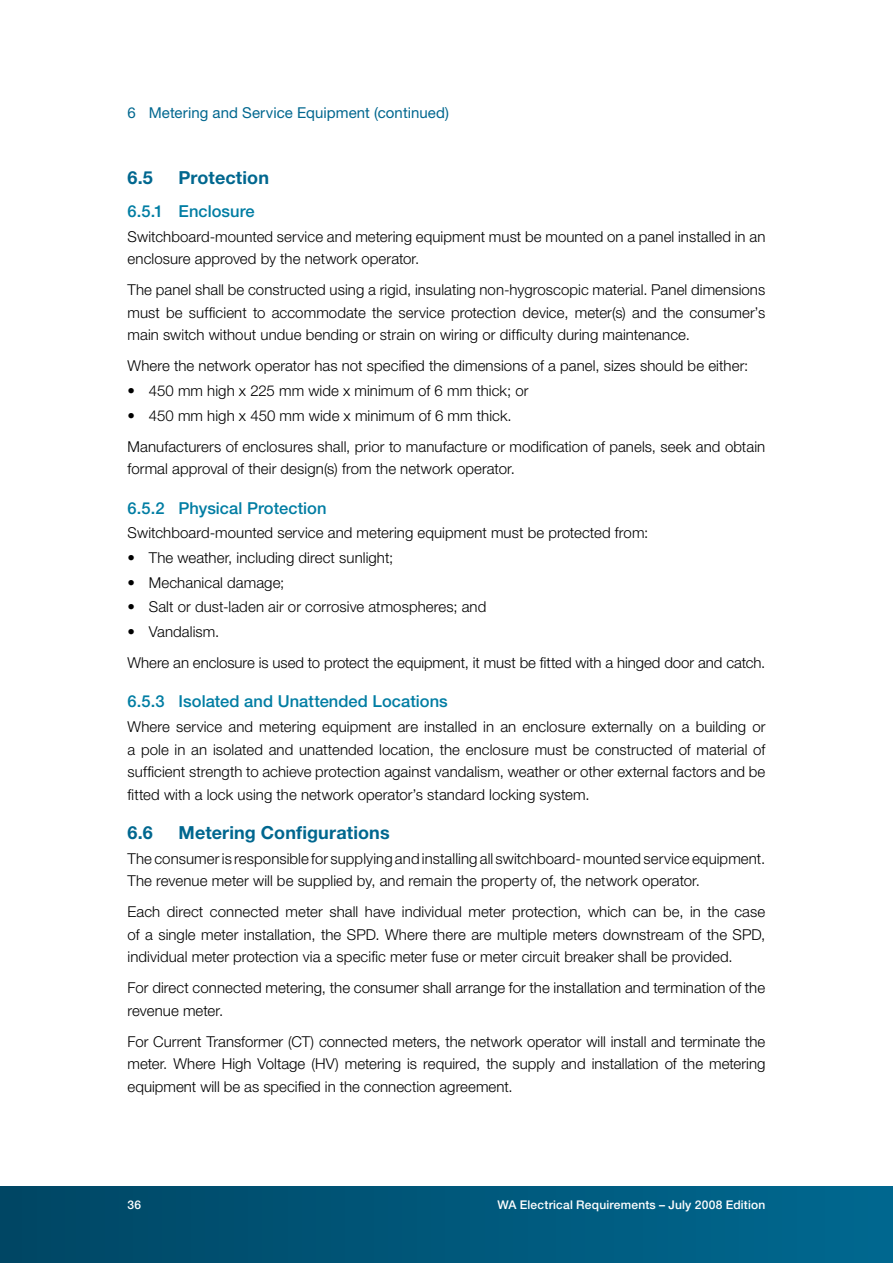
<style>
.page{position:relative;width:893px;height:1263px;background:#fff}
.page>*{position:absolute;margin:0;border:0;box-sizing:border-box;transform-origin:0 0}
.t1{font:700 18px "Helvetica Neue";letter-spacing:.005em;color:#00678f}
.t2{font:500 16.5px "Helvetica Neue";letter-spacing:.005em;color:#007da3}
.t3{font:300 15px/22.5px "Helvetica Neue";letter-spacing:.005em;color:#000}
.t4{font:15px "Helvetica Neue";letter-spacing:.005em;color:#00678f}
.t5{font:500 12px "Helvetica Neue";letter-spacing:.015em;color:#fff}
</style>
<div class="page">
<div style="left:0;top:1186px;width:893px;height:77px;background:linear-gradient(to right,#004664,#006890)"></div>
<p class="t4" style="left:128px;top:104px;width:323px">6 Metering and Service Equipment (continued)</p>
<p class="t1" style="left:128px;top:167px;width:27px">6.5</p>
<p class="t1" style="left:179px;top:167px;width:92px">Protection</p>
<p class="t2" style="left:128px;top:202px;width:129px">6.5.1 Enclosure</p>
<p class="t3" style="left:128px;top:225px;width:639px">Switchboard-mounted service and metering equipment must be mounted on a panel installed in an enclosure approved by the network operator.</p>
<p class="t3" style="left:128px;top:278px;width:639px;text-align:justify">The panel shall be constructed using a rigid, insulating non-hygroscopic material. Panel dimensions must be sufficient to accommodate the service protection device, meter(s) and the consumer’s main switch without undue bending or strain on wiring or difficulty during maintenance.</p>
<p class="t3" style="left:128px;top:355px;width:622px">Where the network operator has not specified the dimensions of a panel, sizes should be either:</p>
<p class="t3" style="left:128px;top:379px;width:402px">• 450 mm high x 225 mm wide x minimum of 6 mm thick; or</p>
<p class="t3" style="left:128px;top:399px;width:639px;line-height:31px">• 450 mm high x 450 mm wide x minimum of 6 mm thick.<br>Manufacturers of enclosures shall, prior to manufacture or modification of panels, seek and obtain</p>
<p class="t3" style="left:128px;top:457px;width:389px">formal approval of their design(s) from the network operator.</p>
<p class="t2" style="left:128px;top:498px;width:200px">6.5.2 Physical Protection</p>
<p class="t3" style="left:128px;top:521px;width:522px">Switchboard-mounted service and metering equipment must be protected from:</p>
<p class="t3" style="left:128px;top:546px;width:267px">• The weather, including direct sunlight;</p>
<p class="t3" style="left:128px;top:571px;width:158px">• Mechanical damage;</p>
<p class="t3" style="left:128px;top:595px;width:360px">• Salt or dust-laden air or corrosive atmospheres; and</p>
<p class="t3" style="left:128px;top:616px;width:639px;line-height:31px">• Vandalism.<br>Where an enclosure is used to protect the equipment, it must be fitted with a hinged door and catch.</p>
<p class="t2" style="left:128px;top:692px;width:322px">6.5.3 Isolated and Unattended Locations</p>
<p class="t3" style="left:128px;top:715px;width:639px;text-align:justify">Where service and metering equipment are installed in an enclosure externally on a building or a pole in an isolated and unattended location, the enclosure must be constructed of material of sufficient strength to achieve protection against vandalism, weather or other external factors and be fitted with a lock using the network operator’s standard locking system.</p>
<p class="t1" style="left:128px;top:821px;width:27px">6.6</p>
<p class="t1" style="left:179px;top:821px;width:213px">Metering Configurations</p>
<p class="t3" style="left:128px;top:847px;width:639px">The consumer is responsible for supplying and installing all switchboard- mounted service equipment.<br>The revenue meter will be supplied by, and remain the property of, the network operator.</p>
<p class="t3" style="left:128px;top:900px;width:639px;text-align:justify">Each direct connected meter shall have individual meter protection, which can be, in the case of a single meter installation, the SPD. Where there are multiple meters downstream of the SPD, individual meter protection via a specific meter fuse or meter circuit breaker shall be provided.</p>
<p class="t3" style="left:128px;top:976px;width:639px">For direct connected metering, the consumer shall arrange for the installation and termination of the revenue meter.</p>
<p class="t3" style="left:128px;top:1030px;width:639px;text-align:justify">For Current Transformer (CT) connected meters, the network operator will install and terminate the meter. Where High Voltage (HV) metering is required, the supply and installation of the metering equipment will be as specified in the connection agreement.</p>
<p class="t5" style="left:128px;top:1197px;width:15px">36</p>
<p class="t5" style="left:497px;top:1197px;width:269px">WA Electrical Requirements – July 2008 Edition</p>
</div>
